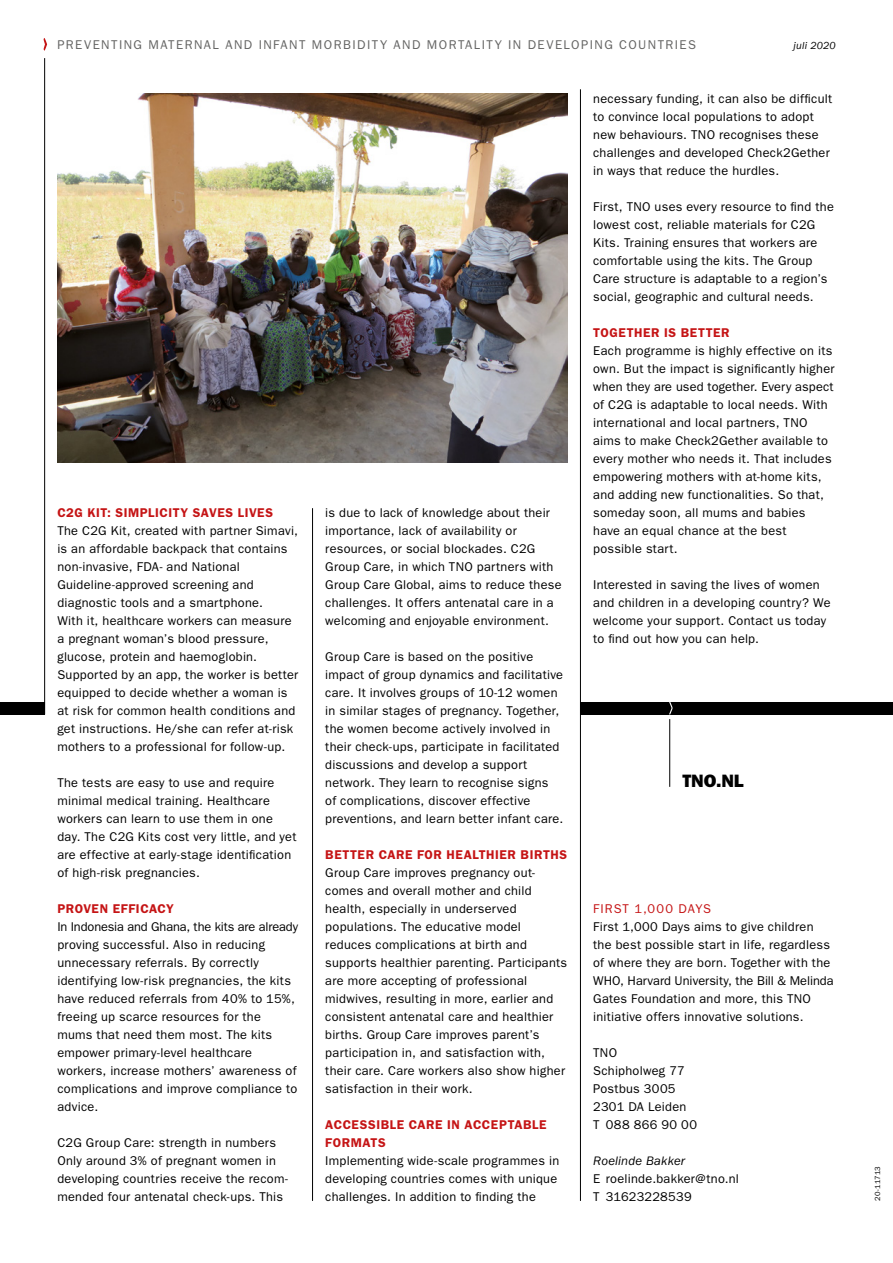
<style>
.page{position:relative;width:893px;height:1263px;background:#fff}
.page>*{position:absolute;margin:0;border:0;box-sizing:border-box;transform-origin:0 0}
.t1{font:18px "ITC Franklin Gothic Std Hvy";color:#000}
.t2{font:12.75px/18px "ITC Franklin Gothic Std";letter-spacing:.02em;color:#000}
.t3{font:600 12.75px/18px "ITC Franklin Gothic Std";letter-spacing:.045em;color:#c51415}
.t4{font:12.75px "ITC Franklin Gothic Std";letter-spacing:.115em;color:#636362}
.t5{font:12.75px "ITC Franklin Gothic Std";letter-spacing:.075em;color:#c51415}
.t6{font:italic 12.75px "ITC Franklin Gothic Std";letter-spacing:.015em;color:#000}
.t7{font:italic 10.5px "ITC Franklin Gothic Std";letter-spacing:.02em;color:#000}
.t8{font:7.5px "ITC Franklin Gothic Std";letter-spacing:.04em;color:#000}
</style>
<div class="page">
<hr style="left:44px;top:58px;width:1px;height:656px;background:#000">
<div style="left:0;top:702px;width:45px;height:12px;background:#000"></div>
<hr style="left:312px;top:508px;width:1px;height:693px;background:#000">
<hr style="left:580px;top:89px;width:1px;height:1112px;background:#000">
<div style="left:580px;top:702px;width:313px;height:12px;background:#000"></div>
<svg style="left:669px;top:702px;width:4px;height:12px"></svg>
<hr style="left:669px;top:719px;width:1px;height:68px;background:#000">
<svg style="left:43px;top:38px;width:4px;height:13px"></svg>
<img style="left:57px;top:93px;width:511px;height:370px">
<p class="t4" style="left:57px;top:37px;width:640px">PREVENTING MATERNAL AND INFANT MORBIDITY AND MORTALITY IN DEVELOPING COUNTRIES</p>
<p class="t7" style="left:794px;top:39px;width:43px">juli 2020</p>
<p class="t3" style="left:57px;top:503px;width:217px">C2G KIT: SIMPLICITY SAVES LIVES</p>
<p class="t2" style="left:57px;top:522px;width:242px">The C2G Kit, created with partner Simavi, is an affordable backpack that contains non-invasive, FDA- and National Guideline-approved screening and diagnostic tools and a smartphone.<br>With it, healthcare workers can measure a pregnant woman’s blood pressure, glucose, protein and haemoglobin.<br>Supported by an app, the worker is better equipped to decide whether a woman is at risk for common health conditions and get instructions. He/she can refer at-risk mothers to a professional for follow-up.</p>
<p class="t2" style="left:57px;top:774px;width:240px">The tests are easy to use and require minimal medical training. Healthcare workers can learn to use them in one day. The C2G Kits cost very little, and yet are effective at early-stage identification of high-risk pregnancies.</p>
<p class="t3" style="left:57px;top:899px;width:118px">PROVEN EFFICACY</p>
<p class="t2" style="left:57px;top:918px;width:242px">In Indonesia and Ghana, the kits are already proving successful. Also in reducing unnecessary referrals. By correctly identifying low-risk pregnancies, the kits have reduced referrals from 40% to 15%, freeing up scarce resources for the mums that need them most. The kits empower primary-level healthcare workers, increase mothers’ awareness of complications and improve compliance to advice.</p>
<p class="t2" style="left:57px;top:1134px;width:232px">C2G Group Care: strength in numbers Only around 3% of pregnant women in developing countries receive the recom&shy;mended four antenatal check-ups. This</p>
<p class="t2" style="left:325px;top:504px;width:238px">is due to lack of knowledge about their importance, lack of availability or resources, or social blockades. C2G Group Care, in which TNO partners with Group Care Global, aims to reduce these challenges. It offers antenatal care in a welcoming and enjoyable environment.</p>
<p class="t2" style="left:325px;top:648px;width:240px">Group Care is based on the positive impact of group dynamics and facilitative care. It involves groups of 10-12 women in similar stages of pregnancy. Together, the women become actively involved in their check-ups, participate in facilitated discussions and develop a support network. They learn to recognise signs<br>of complications, discover effective preventions, and learn better infant care.</p>
<p class="t3" style="left:325px;top:846px;width:243px">BETTER CARE FOR HEALTHIER BIRTHS</p>
<p class="t2" style="left:325px;top:864px;width:243px">Group Care improves pregnancy out&shy;comes and overall mother and child health, especially in underserved populations. The educative model reduces complications at birth and supports healthier parenting. Participants are more accepting of professional midwives, resulting in more, earlier and consistent antenatal care and healthier births. Group Care improves parent’s participation in, and satisfaction with, their care. Care workers also show higher satisfaction in their work.</p>
<p class="t3" style="left:325px;top:1116px;width:223px">ACCESSIBLE CARE IN ACCEPTABLE<br>FORMATS</p>
<p class="t2" style="left:325px;top:1152px;width:235px">Implementing wide-scale programmes in developing countries comes with unique challenges. In addition to finding the</p>
<p class="t2" style="left:593px;top:90px;width:241px">necessary funding, it can also be difficult to convince local populations to adopt new behaviours. TNO recognises these challenges and developed Check2Gether in ways that reduce the hurdles.</p>
<p class="t2" style="left:593px;top:198px;width:242px">First, TNO uses every resource to find the lowest cost, reliable materials for C2G Kits. Training ensures that workers are comfortable using the kits. The Group Care structure is adaptable to a region’s social, geographic and cultural needs.</p>
<p class="t3" style="left:593px;top:324px;width:138px">TOGETHER IS BETTER</p>
<p class="t2" style="left:593px;top:342px;width:243px">Each programme is highly effective on its own. But the impact is significantly higher when they are used together. Every aspect of C2G is adaptable to local needs. With international and local partners, TNO aims to make Check2Gether available to every mother who needs it. That includes empowering mothers with at-home kits, and adding new functionalities. So that, someday soon, all mums and babies have an equal chance at the best possible start.</p>
<p class="t2" style="left:593px;top:576px;width:239px">Interested in saving the lives of women and children in a developing country? We welcome your support. Contact us today to find out how you can help.</p>
<h1 class="t1" style="left:682px;top:770px;width:63px">TNO.NL</h1>
<p class="t5" style="left:593px;top:901px;width:119px">FIRST 1,000 DAYS</p>
<p class="t2" style="left:593px;top:918px;width:242px">First 1,000 Days aims to give children the best possible start in life, regardless of where they are born. Together with the WHO, Harvard University, the Bill &amp; Melinda Gates Foundation and more, this TNO initiative offers innovative solutions.</p>
<p class="t2" style="left:593px;top:1044px;width:105px">TNO<br>Schipholweg 77<br>Postbus 3005<br>2301 DA Leiden<br>T 088 866 90 00</p>
<p class="t6" style="left:593px;top:1154px;width:94px">Roelinde Bakker</p>
<p class="t2" style="left:593px;top:1170px;width:147px">E roelinde.bakker@tno.nl<br>T 31623228539</p>
<p class="t8" style="left:873px;top:1201px;width:36px;rotate:-90deg">20-11713</p>
</div>
